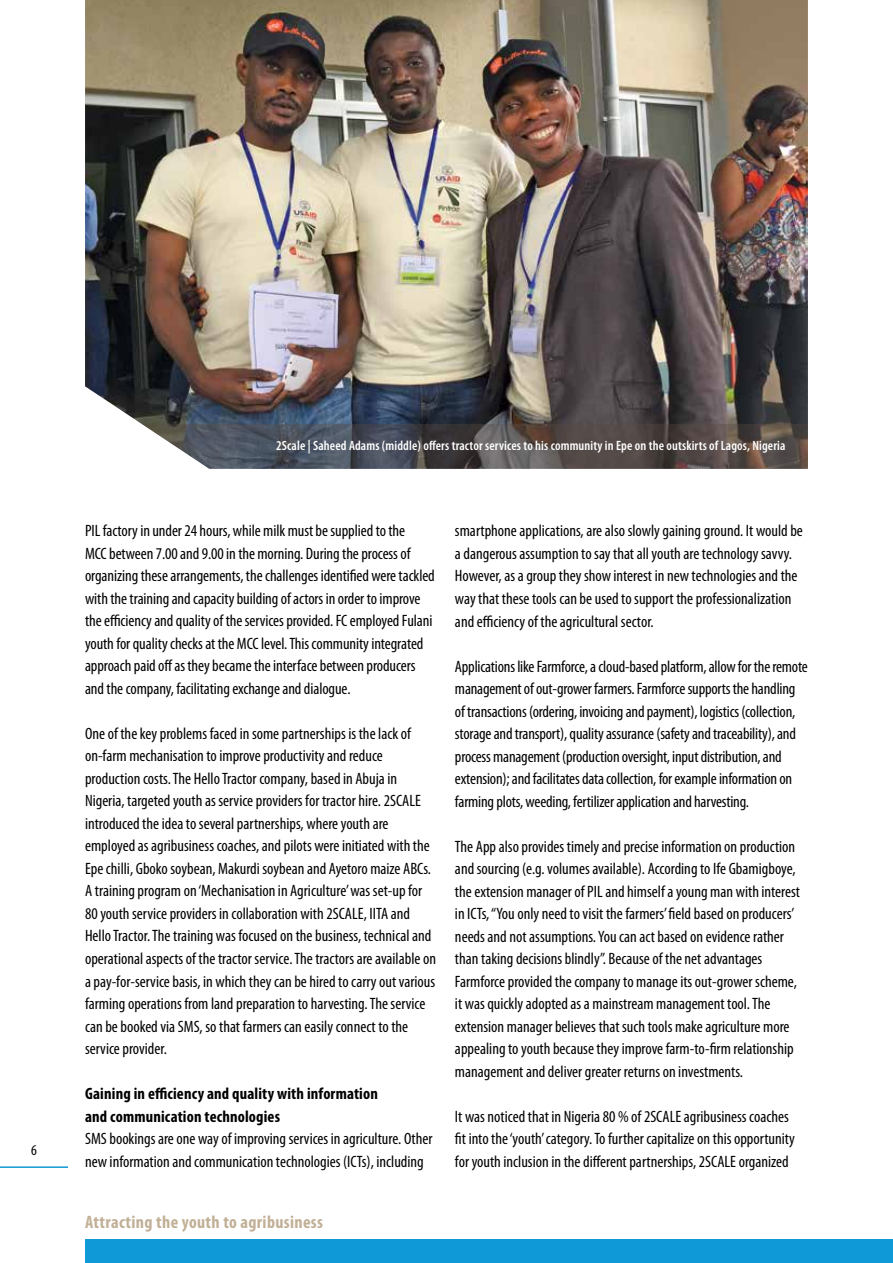
<style>
.page{position:relative;width:893px;height:1263px;background:#fff}
.page>*{position:absolute;margin:0;border:0;box-sizing:border-box;transform-origin:0 0}
.t1{font:700 condensed 18px "Myriad Pro";letter-spacing:.02em;color:#c1b096}
.t2{font:condensed 16.5px/22.5px "Myriad Pro";color:#000}
.t3{font:700 condensed 16.5px/22.5px "Myriad Pro";letter-spacing:.01em;color:#000}
.t4{font:condensed 15px "Myriad Pro";color:#000}
.t5{font:600 condensed 13.5px "Myriad Pro";letter-spacing:.01em;color:#fff}
</style>
<div class="page">
<hr style="left:0;top:1166px;width:68px;height:2px;background:#0f99d6">
<div style="left:85px;top:1240px;width:808px;height:23px;background:#0f99d6"></div>
<img style="left:85px;top:0;width:723px;height:424px">
<svg style="left:142px;top:424px;width:666px;height:45px;background:#595659"></svg>
<p class="t4" style="left:31px;top:1141px;width:7px">6</p>
<p class="t5" style="left:276px;top:437px;width:511px">2Scale | Saheed Adams (middle) offers tractor services to his community in Epe on the outskirts of Lagos, Nigeria</p>
<p class="t2" style="left:85px;top:519px;width:351px">PIL factory in under 24 hours, while milk must be supplied to the<br>MCC between 7.00 and 9.00 in the morning. During the process of organizing these arrangements, the challenges identified were tackled with the training and capacity building of actors in order to improve the efficiency and quality of the services provided. FC employed Fulani youth for quality checks at the MCC level. This community integrated approach paid off as they became the interface between producers and the company, facilitating exchange and dialogue.</p>
<p class="t2" style="left:85px;top:722px;width:353px">One of the key problems faced in some partnerships is the lack of on-farm mechanisation to improve productivity and reduce production costs. The Hello Tractor company, based in Abuja in Nigeria, targeted youth as service providers for tractor hire. 2SCALE introduced the idea to several partnerships, where youth are employed as agribusiness coaches, and pilots were initiated with the Epe chilli, Gboko soybean, Makurdi soybean and Ayetoro maize ABCs.<br>A training program on ‘Mechanisation in Agriculture’ was set-up for 80 youth service providers in collaboration with 2SCALE, IITA and Hello Tractor. The training was focused on the business, technical and operational aspects of the tractor service. The tractors are available on a pay-for-service basis, in which they can be hired to carry out various farming operations from land preparation to harvesting. The service can be booked via SMS, so that farmers can easily connect to the service provider.</p>
<p class="t3" style="left:85px;top:1082px;width:294px">Gaining in efficiency and quality with information and communication technologies</p>
<p class="t2" style="left:85px;top:1127px;width:349px">SMS bookings are one way of improving services in agriculture. Other new information and communication technologies (ICTs), including</p>
<p class="t1" style="left:85px;top:1210px;width:239px">Attracting the youth to agribusiness</p>
<p class="t2" style="left:455px;top:520px;width:349px">smartphone applications, are also slowly gaining ground. It would be a dangerous assumption to say that all youth are technology savvy.<br>However, as a group they show interest in new technologies and the way that these tools can be used to support the professionalization and efficiency of the agricultural sector.</p>
<p class="t2" style="left:455px;top:655px;width:354px">Applications like Farmforce, a cloud-based platform, allow for the remote management of out-grower farmers. Farmforce supports the handling of transactions (ordering, invoicing and payment), logistics (collection, storage and transport), quality assurance (safety and traceability), and process management (production oversight, input distribution, and extension); and facilitates data collection, for example information on farming plots, weeding, fertilizer application and harvesting.</p>
<p class="t2" style="left:455px;top:835px;width:347px">The App also provides timely and precise information on production and sourcing (e.g. volumes available). According to Ife Gbamigboye, the extension manager of PIL and himself a young man with interest in ICTs, “You only need to visit the farmers’ field based on producers’ needs and not assumptions. You can act based on evidence rather than taking decisions blindly”. Because of the net advantages Farmforce provided the company to manage its out-grower scheme, it was quickly adopted as a mainstream management tool. The extension manager believes that such tools make agriculture more appealing to youth because they improve farm-to-firm relationship management and deliver greater returns on investments.</p>
<p class="t2" style="left:455px;top:1105px;width:341px">It was noticed that in Nigeria 80 % of 2SCALE agribusiness coaches fit into the ‘youth’ category. To further capitalize on this opportunity for youth inclusion in the different partnerships, 2SCALE organized</p>
</div>
